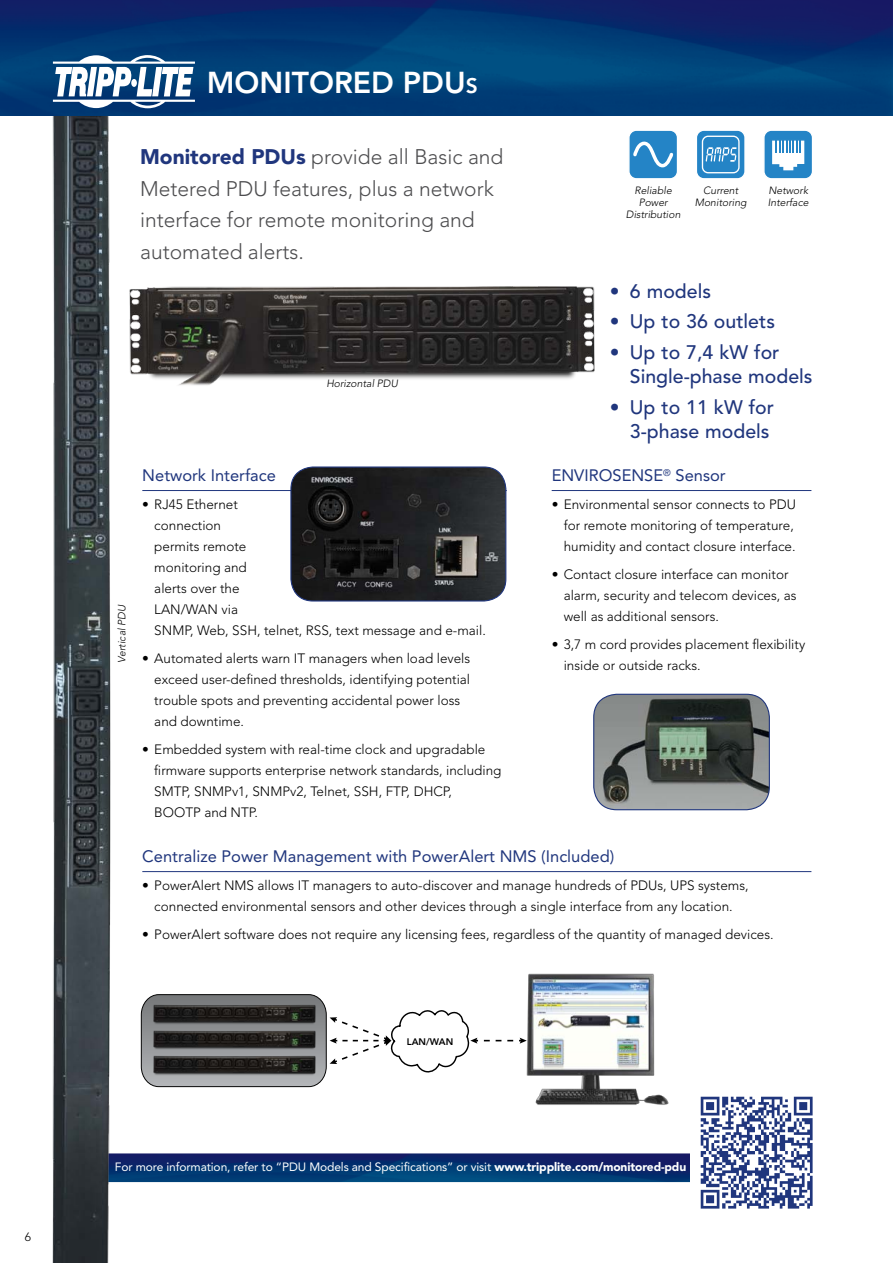
<style>
.page{position:relative;width:893px;height:1263px;background:#fff}
.page>*{position:absolute;margin:0;border:0;box-sizing:border-box;transform-origin:0 0}
.t1{font:800 30px "Avenir";color:#fff}
.t2{font:300 21px/31.5px "Avenir";color:#4d4d4f}
.Top_Bullets{font:500 19.5px/24px "Avenir";color:#20367d}
.t3{font:16.5px "Avenir";color:#20367d}
.t4{font:300 13.5px/21px "Avenir";color:#000}
.t5{font:12px "Avenir";letter-spacing:-.01em;color:#fff}
.t6{font:300 12px "Avenir";color:#000}
.t7{font:italic 300 10.5px/12px "Avenir";color:#000;text-align:center}
.t8{font:800 9.45px "Avenir";color:#000}
.s1{font-size:21px}
.s2{font-weight:900;color:#20367d}
.s3{font-weight:900}
</style>
<div class="page">
<img style="left:178px;top:1153px;width:512px;height:29px">
<img style="left:700px;top:1096px;width:113px;height:113px">
<hr style="left:552px;top:490px;width:259px;height:1px;background:#20367d">
<img style="left:0;top:115px;width:178px;height:1148px">
<img style="left:0;top:0;width:893px;height:115px">
<div style="left:629px;top:130px;width:48px;height:49px;background:#2484c6;border-radius:8px"></div>
<div style="left:628px;top:130px;width:50px;height:49px;border:1px solid #fff;border-radius:8px"></div>
<svg style="left:633px;top:141px;width:41px;height:27px"></svg>
<div style="left:696px;top:130px;width:49px;height:49px;background:#2484c6;border-radius:8px"></div>
<div style="left:696px;top:130px;width:50px;height:49px;border:1px solid #fff;border-radius:8px"></div>
<svg style="left:706px;top:147px;width:31px;height:15px"></svg>
<div style="left:702px;top:136px;width:38px;height:37px;border:1px solid #fff;border-radius:6px"></div>
<div style="left:764px;top:130px;width:48px;height:49px;background:#2484c6;border-radius:8px"></div>
<div style="left:763px;top:130px;width:50px;height:49px;border:1px solid #fff;border-radius:8px"></div>
<svg style="left:772px;top:140px;width:33px;height:31px"></svg>
<img style="left:121px;top:273px;width:474px;height:140px">
<svg style="left:53px;top:55px;width:142px;height:53px"></svg>
<hr style="left:142px;top:490px;width:365px;height:1px;background:#20367d">
<img style="left:594px;top:694px;width:175px;height:116px">
<div style="left:593px;top:694px;width:177px;height:116px;border:1px solid #20367d;border-radius:23px"></div>
<hr style="left:142px;top:871px;width:669px;height:1px;background:#20367d">
<img style="left:292px;top:467px;width:214px;height:134px">
<div style="left:290px;top:466px;width:216px;height:135px;border:1px solid #20367d;border-radius:22px"></div>
<svg style="left:484px;top:1039px;width:30px;height:3px"></svg>
<svg style="left:141px;top:994px;width:337px;height:93px"></svg>
<img style="left:519px;top:973px;width:150px;height:132px">
<p class="t6" style="left:25px;top:1230px;width:8px">6</p>
<p class="t1" style="left:207px;top:65px;width:272px">MONITORED PDU<span class="s1">s</span></p>
<p class="t7" style="left:116px;top:662px;width:59px;rotate:-90deg">Vertical PDU</p>
<p class="t2" style="left:140px;top:141px;width:365px"><span class="s2">Monitored PDUs</span> provide all Basic and<br>Metered PDU features, plus a network interface for remote monitoring and automated alerts.</p>
<p class="t7" style="left:326px;top:377px;width:73px">Horizontal PDU</p>
<p class="t3" style="left:142px;top:466px;width:135px">Network Interface</p>
<p class="t4" style="left:154px;top:494px;width:333px;text-indent:-12px">• RJ45 Ethernet<br>connection<br>permits remote<br>monitoring and<br>alerts over the<br>LAN/WAN via<br>SNMP, Web, SSH, telnet, RSS, text message and e-mail.</p>
<p class="t4" style="left:154px;top:648px;width:317px;text-indent:-12px">• Automated alerts warn IT managers when load levels exceed user-defined thresholds, identifying potential trouble spots and preventing accidental power loss and downtime.</p>
<p class="t4" style="left:154px;top:738px;width:349px;text-indent:-12px">• Embedded system with real-time clock and upgradable firmware supports enterprise network standards, including SMTP, SNMPv1, SNMPv2, Telnet, SSH, FTP, DHCP, BOOTP and NTP.</p>
<p class="t7" style="left:626px;top:185px;width:56px">Reliable<br>Power<br>Distribution</p>
<p class="t7" style="left:695px;top:185px;width:53px">Current<br>Monitoring</p>
<p class="t7" style="left:768px;top:185px;width:42px;text-align:left">Network<br>Interface</p>
<p class="Top_Bullets" style="left:610px;top:279px;width:103px">• 6 models</p>
<p class="Top_Bullets" style="left:610px;top:310px;width:167px">• Up to 36 outlets</p>
<p class="Top_Bullets" style="left:630px;top:341px;width:184px;text-indent:-20px">• Up to 7,4 kW for<br>Single-phase models</p>
<p class="Top_Bullets" style="left:610px;top:396px;width:166px;text-align:right">• Up to 11 kW for<br>3-phase models</p>
<p class="t3" style="left:552px;top:466px;width:176px">ENVIROSENSE<sup>®</sup> Sensor</p>
<p class="t4" style="left:564px;top:494px;width:234px;text-indent:-12px">• Environmental sensor connects to PDU for remote monitoring of temperature, humidity and contact closure interface.</p>
<p class="t4" style="left:564px;top:564px;width:234px;text-indent:-12px">• Contact closure interface can monitor alarm, security and telecom devices, as well as additional sensors.</p>
<p class="t4" style="left:564px;top:633px;width:243px;text-indent:-12px">• 3,7 m cord provides placement flexibility inside or outside racks.</p>
<p class="t3" style="left:142px;top:847px;width:473px">Centralize Power Management with PowerAlert NMS (Included)</p>
<p class="t4" style="left:142px;top:875px;width:608px;text-align:center">• PowerAlert NMS allows IT managers to auto-discover and manage hundreds of PDUs, UPS systems, connected environmental sensors and other devices through a single interface from any location.</p>
<p class="t4" style="left:142px;top:924px;width:633px">• PowerAlert software does not require any licensing fees, regardless of the quantity of managed devices.</p>
<p class="t8" style="left:407px;top:1036px;width:48px">LAN/WAN</p>
<p class="t5" style="left:115px;top:1160px;width:573px">For more information, refer to “PDU Models and Specifications” or visit <span class="s3">www.tripplite.com/monitored-pdu</span></p>
</div>
